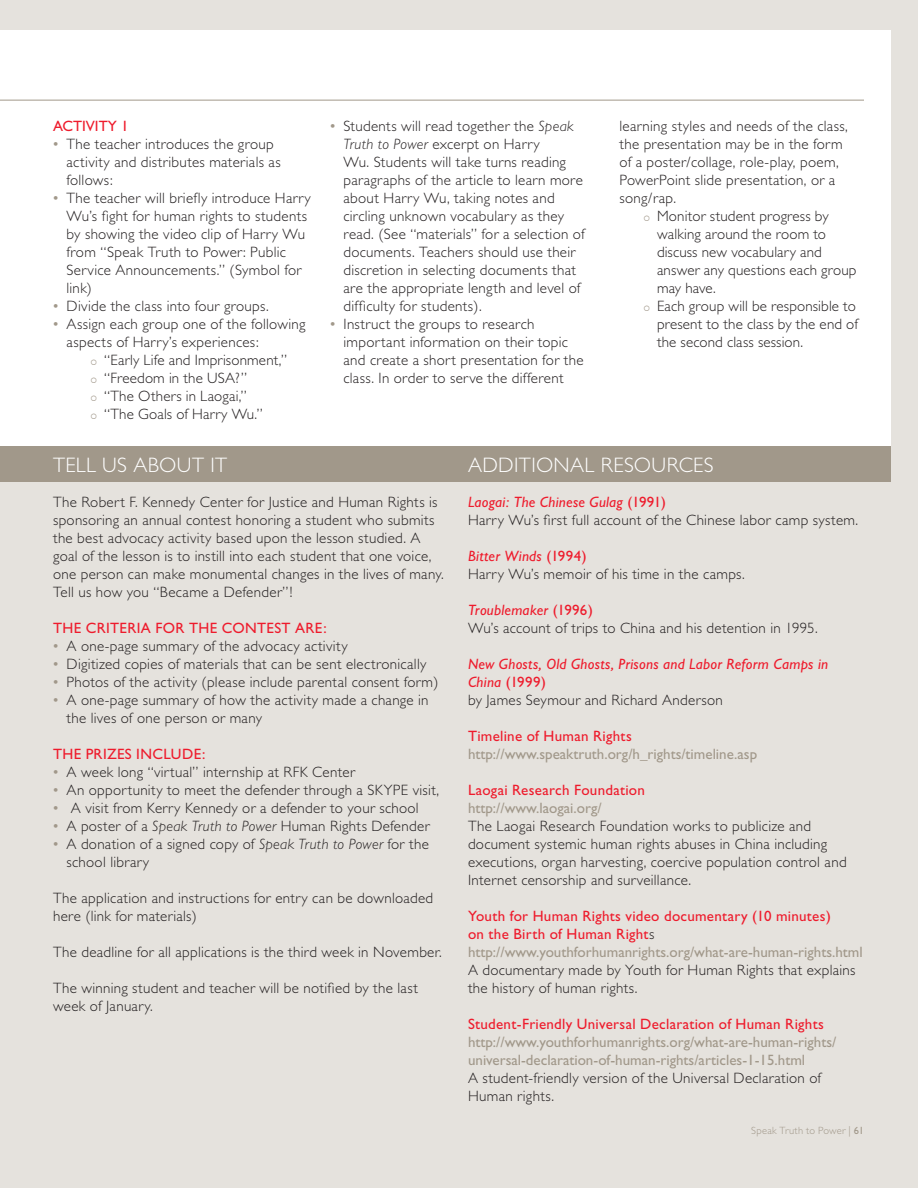
<style>
.page{position:relative;width:918px;height:1188px;background:#e5e2dd}
.page>*{position:absolute;margin:0;border:0;box-sizing:border-box;transform-origin:0 0}
.white_subheading{font:300 21px "Gill Sans";letter-spacing:.015em;color:#fff}
.bullets{font:300 15px/18px "Gill Sans";letter-spacing:.02em;color:#231f20}
._1st_paragraph_body{font:300 15px/18px "Gill Sans";letter-spacing:.02em;color:#231f20}
._2nd_level_bullets{font:300 15px/18px "Gill Sans";letter-spacing:.01em;color:#231f20}
._1st_paragraph_body-2{font:15px/18px "Gill Sans";letter-spacing:.015em;color:#ee1b2c}
._1st_paragraph_body-3{font:15px/18px "Gill Sans";color:#a1988a}
._1st_paragraph_body-4{font:italic 15px/18px "Gill Sans";letter-spacing:.02em;color:#ee1b2c}
.t1{font:300 10.5px "Gill Sans";letter-spacing:.025em;color:#a1988a}
.s1{font-weight:400;color:#a1988a}
.s2{font-style:italic}
.s3{font-weight:400;font-style:italic;color:#ee1b2c}
.s4{font-weight:400;color:#ee1b2c}
.s5{font-style:normal}
.s6{font-weight:300;font-style:normal;color:#231f20}
.s7{color:#ee1b2c}
.s8{color:#a1988a}
.s9{font-weight:300;color:#231f20}
.s10{font-weight:400}
</style>
<div class="page">
<div style="left:0;top:30px;width:891px;height:434px;background:#fff"></div>
<div style="left:0;top:446px;width:891px;height:36px;background:#a1988a"></div>
<hr style="left:0;top:100px;width:864px;height:1px;background:#a1988a">
<p class="_1st_paragraph_body-2" style="left:53px;top:117px;width:77px">ACTIVITY 1</p>
<p class="bullets" style="left:67px;top:135px;width:216px;text-indent:-14px"><span class="s1">•</span> The teacher introduces the group activity and distributes materials as follows:</p>
<p class="bullets" style="left:67px;top:189px;width:246px;text-indent:-14px"><span class="s1">•</span> The teacher will briefly introduce Harry<br>Wu’s fight for human rights to students by showing the video clip of Harry Wu from “Speak Truth to Power: Public<br>Service Announcements.” (Symbol for link)</p>
<p class="bullets" style="left:53px;top:297px;width:217px"><span class="s1">•</span> Divide the class into four groups.</p>
<p class="bullets" style="left:67px;top:315px;width:240px;text-indent:-14px"><span class="s1">•</span> Assign each group one of the following aspects of Harry’s experiences:</p>
<p class="_2nd_level_bullets" style="left:104px;top:351px;width:184px">“Early Life and Imprisonment,”</p>
<p class="_2nd_level_bullets" style="left:104px;top:369px;width:144px">“Freedom in the USA?”</p>
<p class="_2nd_level_bullets" style="left:104px;top:387px;width:144px">“The Others in Laogai,”</p>
<p class="_2nd_level_bullets" style="left:104px;top:405px;width:160px">“The Goals of Harry Wu.”</p>
<p class="bullets" style="left:344px;top:117px;width:243px;text-indent:-14px"><span class="s1">•</span> Students will read together the <span class="s2">Speak Truth to Power</span> excerpt on Harry<br>Wu. Students will take turns reading paragraphs of the article to learn more about Harry Wu, taking notes and circling unknown vocabulary as they read. (See “materials” for a selection of documents. Teachers should use their discretion in selecting documents that are the appropriate length and level of difficulty for students).</p>
<p class="bullets" style="left:344px;top:315px;width:242px;text-indent:-14px"><span class="s1">•</span> Instruct the groups to research important information on their topic and create a short presentation for the class. In order to serve the different</p>
<p class="bullets" style="left:620px;top:117px;width:230px">learning styles and needs of the class, the presentation may be in the form of a poster/collage, role-play, poem,<br>PowerPoint slide presentation, or a song/rap.</p>
<p class="_2nd_level_bullets" style="left:657px;top:207px;width:201px">Monitor student progress by walking around the room to discuss new vocabulary and answer any questions each group may have.</p>
<p class="_2nd_level_bullets" style="left:657px;top:297px;width:202px">Each group will be responsible to present to the class by the end of the second class session.</p>
<p class="white_subheading" style="left:53px;top:453px;width:176px">TELL US ABOUT IT</p>
<p class="white_subheading" style="left:468px;top:453px;width:247px">ADDITIONAL RESOURCES</p>
<p class="_1st_paragraph_body" style="left:53px;top:493px;width:392px">The Robert F. Kennedy Center for Justice and Human Rights is sponsoring an annual contest honoring a student who submits the best advocacy activity based upon the lesson studied. A goal of the lesson is to instill into each student that one voice, one person can make monumental changes in the lives of many.<br>Tell us how you “Became a Defender”!</p>
<p class="_1st_paragraph_body-2" style="left:53px;top:619px;width:275px">THE CRITERIA FOR THE CONTEST ARE:</p>
<p class="bullets" style="left:53px;top:637px;width:296px"><span class="s1">•</span> A one-page summary of the advocacy activity</p>
<p class="bullets" style="left:53px;top:655px;width:375px"><span class="s1">•</span> Digitized copies of materials that can be sent electronically</p>
<p class="bullets" style="left:53px;top:673px;width:387px"><span class="s1">•</span> Photos of the activity (please include parental consent form)</p>
<p class="bullets" style="left:67px;top:691px;width:364px;text-indent:-14px"><span class="s1">•</span> A one-page summary of how the activity made a change in the lives of one person or many</p>
<p class="_1st_paragraph_body-2" style="left:53px;top:745px;width:154px">THE PRIZES INCLUDE:</p>
<p class="bullets" style="left:53px;top:763px;width:304px"><span class="s1">•</span> A week long “virtual” internship at RFK Center</p>
<p class="bullets" style="left:53px;top:781px;width:388px"><span class="s1">•</span> An opportunity to meet the defender through a SKYPE visit,</p>
<p class="bullets" style="left:53px;top:799px;width:367px"><span class="s1">•</span> A visit from Kerry Kennedy or a defender to your school</p>
<p class="bullets" style="left:53px;top:817px;width:378px"><span class="s1">•</span> A poster of a <span class="s2">Speak Truth to Power</span> Human Rights Defender</p>
<p class="bullets" style="left:67px;top:835px;width:364px;text-indent:-14px"><span class="s1">•</span> A donation of a signed copy of <span class="s2">Speak Truth to Power</span> for the school library</p>
<p class="_1st_paragraph_body" style="left:53px;top:889px;width:382px">The application and instructions for entry can be downloaded here (link for materials)</p>
<p class="_1st_paragraph_body" style="left:53px;top:943px;width:390px">The deadline for all applications is the third week in November.</p>
<p class="_1st_paragraph_body" style="left:53px;top:979px;width:366px">The winning student and teacher will be notified by the last week of January.</p>
<p class="_1st_paragraph_body" style="left:468px;top:493px;width:392px"><span class="s3">Laogai: The Chinese Gulag</span> <span class="s4">(1991)<br></span>Harry Wu’s first full account of the Chinese labor camp system.</p>
<p class="_1st_paragraph_body" style="left:468px;top:547px;width:278px"><span class="s3">Bitter Winds</span> <span class="s4">(1994)<br></span>Harry Wu’s memoir of his time in the camps.</p>
<p class="_1st_paragraph_body" style="left:468px;top:601px;width:351px"><span class="s3">Troublemaker</span> <span class="s4">(1996)<br></span>Wu’s account of trips to China and his detention in 1995.</p>
<p class="_1st_paragraph_body-4" style="left:468px;top:655px;width:362px">New Ghosts, Old Ghosts, Prisons and Labor Reform Camps in<br>China <span class="s5">(1999)<br></span><span class="s6">by James Seymour and Richard Anderson</span></p>
<p class="_1st_paragraph_body-3" style="left:468px;top:727px;width:291px"><span class="s7">Timeline of Human Rights </span>http://www.speaktruth.org/h_rights/timeline.asp</p>
<p class="_1st_paragraph_body-2" style="left:468px;top:781px;width:178px">Laogai Research Foundation <span class="s8">http://www.laogai.org/</span></p>
<p class="_1st_paragraph_body" style="left:468px;top:817px;width:380px">The Laogai Research Foundation works to publicize and document systemic human rights abuses in China including executions, organ harvesting, coercive population control and Internet censorship and surveillance.</p>
<p class="_1st_paragraph_body-2" style="left:468px;top:907px;width:396px">Youth for Human Rights video documentary (10 minutes)<br>on the Birth of Human Right<span class="s9">s </span><span class="s8">http://www.youthforhumanrights.org/what-are-human-rights.html</span></p>
<p class="_1st_paragraph_body" style="left:468px;top:961px;width:389px">A documentary made by Youth for Human Rights that explains the history of human rights.</p>
<p class="_1st_paragraph_body-3" style="left:468px;top:1015px;width:370px"><span class="s7">Student-Friendly Universal Declaration of Human Rights </span>http://www.youthforhumanrights.org/what-are-human-rights/ universal-declaration-of-human-rights/articles-1-15.html</p>
<p class="_1st_paragraph_body" style="left:468px;top:1069px;width:355px">A student-friendly version of the Universal Declaration of<br>Human rights.</p>
<p class="t1" style="left:751px;top:1125px;width:114px">Speak Truth to Power | <span class="s10">61</span></p>
</div>
